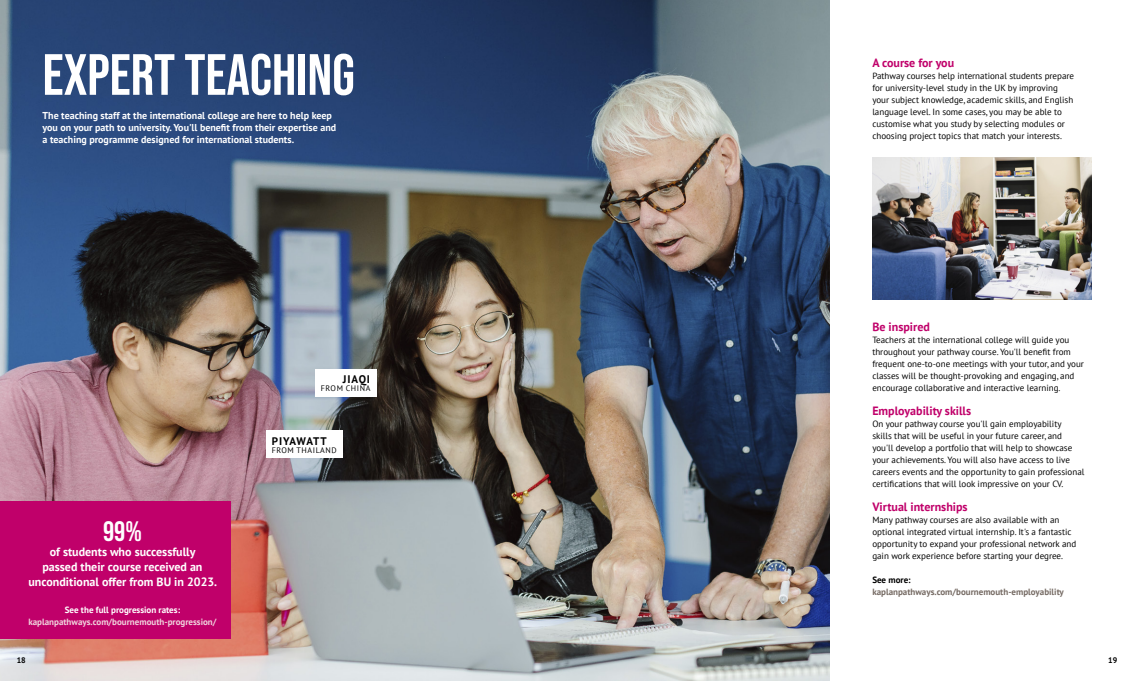
<style>
.page{position:relative;width:1134px;height:681px;background:#fff}
.page>*{position:absolute;margin:0;border:0;box-sizing:border-box;transform-origin:0 0}
.BU_N_Title{font:58px "Bebas Neue";color:#fff}
.BU_N_Stat_Main{font:28px "Bebas Neue";color:#fff}
.BU_N_Stat_Body{font:700 12px/15px "PT Sans";color:#fff;text-align:center}
.BU_P_Heading{font:700 12px "PT Sans";color:#c0006a}
.BU_P_Student_Name_Left{font:700 11px "PT Sans";letter-spacing:.035em;color:#000}
.BU_P_Student_Name_Right{font:700 11px "PT Sans";letter-spacing:.08em;color:#000}
.BU_N_Standfirst{font:700 10px/12px "PT Sans";color:#fff}
.BU_P_Body{font:9px/12px "PT Sans";color:#000}
.BU_P_Body-2{font:700 9px "PT Sans";color:#756a63}
.BU_N_Body{font:700 9px "PT Sans";color:#f0d4dd}
.BU_N_Body-2{font:700 9px "PT Sans";color:#fff}
.BU_P_Body-3{font:700 9px "PT Sans";color:#000}
.BU_P_Student_Country_Right{font:8px "PT Sans";letter-spacing:.08em;color:#000}
.t1{font:700 8px "PT Sans";color:#000}
</style>
<div class="page">
<img style="left:0;top:0;width:830px;height:680px">
<img style="left:872px;top:158px;width:219px;height:142px">
<div style="left:266px;top:430px;width:77px;height:28px;background:#fff"></div>
<div style="left:315px;top:368px;width:61px;height:28px;background:#fff"></div>
<div style="left:0;top:501px;width:231px;height:138px;background:#c0006a"></div>
<p class="BU_N_Title" style="left:43px;top:42px;width:314px">EXPERT TEACHING</p>
<p class="BU_N_Standfirst" style="left:43px;top:109px;width:295px">The teaching staff at the international college are here to help keep you on your path to university. You'll benefit from their expertise and a teaching programme designed for international students.</p>
<p class="BU_P_Student_Name_Right" style="left:343px;top:371px;width:29px">JIAQI</p>
<p class="BU_P_Student_Country_Right" style="left:321px;top:382px;width:51px">FROM CHINA</p>
<p class="BU_N_Stat_Main" style="left:103px;top:515px;width:40px">99%</p>
<p class="BU_N_Stat_Body" style="left:29px;top:543px;width:190px">of students who successfully<br>passed their course received an unconditional offer from BU in 2023.</p>
<p class="BU_N_Body-2" style="left:65px;top:603px;width:117px">See the full progression rates:</p>
<p class="BU_N_Body" style="left:28px;top:615px;width:190px">kaplanpathways.com/bournemouth-progression/</p>
<p class="BU_P_Student_Name_Left" style="left:272px;top:433px;width:56px">PIYAWATT</p>
<p class="BU_P_Student_Country_Right" style="left:272px;top:444px;width:66px">FROM THAILAND</p>
<p class="BU_P_Heading" style="left:872px;top:54px;width:83px">A course for you</p>
<p class="BU_P_Body" style="left:872px;top:69px;width:203px">Pathway courses help international students prepare for university-level study in the UK by improving your subject knowledge, academic skills, and English language level. In some cases, you may be able to customise what you study by selecting modules or choosing project topics that match your interests.</p>
<p class="BU_P_Heading" style="left:872px;top:318px;width:59px">Be inspired</p>
<p class="BU_P_Body" style="left:872px;top:333px;width:213px">Teachers at the international college will guide you throughout your pathway course. You'll benefit from frequent one-to-one meetings with your tutor, and your classes will be thought-provoking and engaging, and encourage collaborative and interactive learning.</p>
<p class="BU_P_Heading" style="left:872px;top:402px;width:100px">Employability skills</p>
<p class="BU_P_Body" style="left:872px;top:417px;width:214px">On your pathway course you'll gain employability<br>skills that will be useful in your future career, and you'll develop a portfolio that will help to showcase your achievements. You will also have access to live careers events and the opportunity to gain professional certifications that will look impressive on your CV.</p>
<p class="BU_P_Heading" style="left:872px;top:498px;width:97px">Virtual internships</p>
<p class="BU_P_Body" style="left:872px;top:513px;width:205px">Many pathway courses are also available with an optional integrated virtual internship. It's a fantastic opportunity to expand your professional network and gain work experience before starting your degree.</p>
<p class="BU_P_Body-3" style="left:872px;top:573px;width:40px">See more:</p>
<p class="BU_P_Body-2" style="left:872px;top:585px;width:193px">kaplanpathways.com/bournemouth-employability</p>
<p class="t1" style="left:17px;top:654px;width:11px">18</p>
<p class="t1" style="left:1108px;top:654px;width:11px">19</p>
</div>
